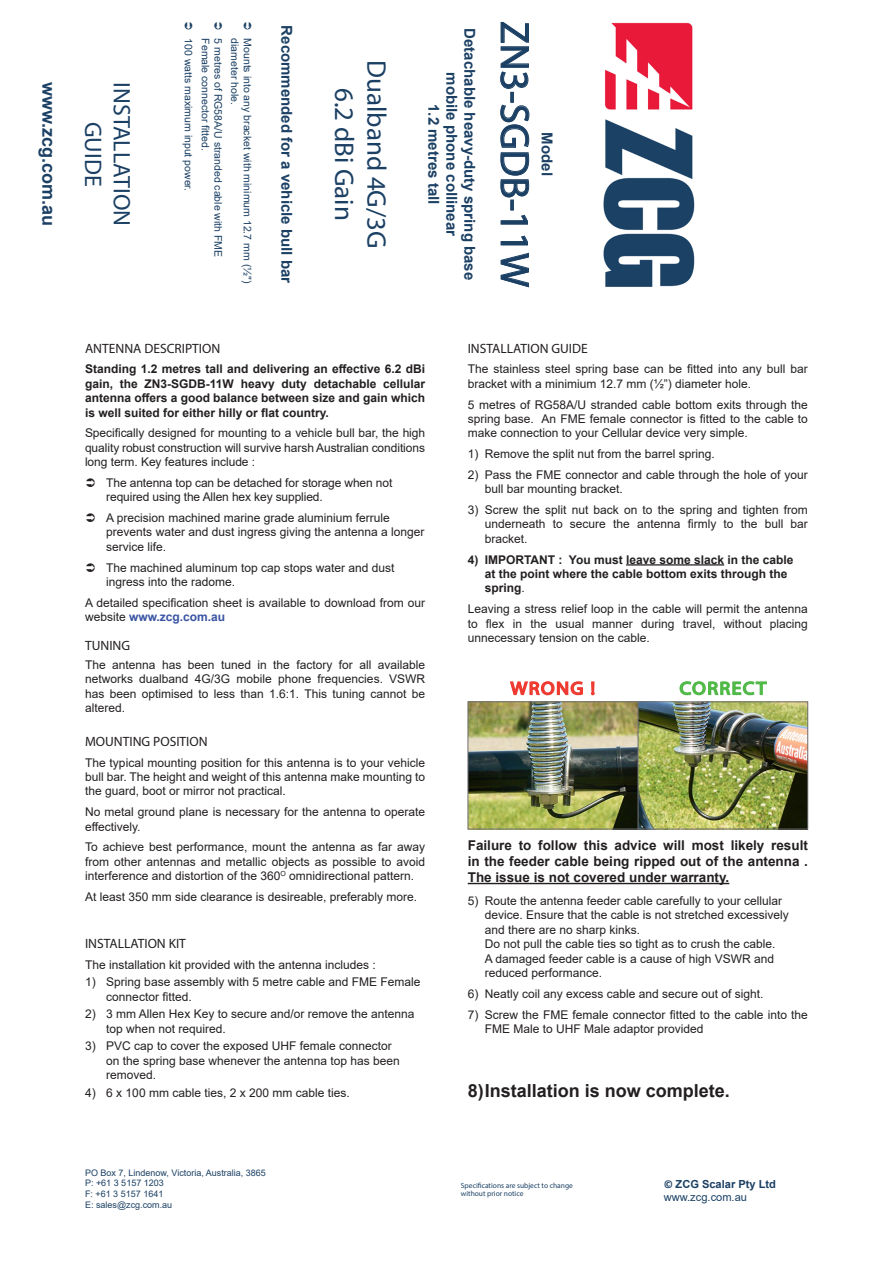
<style>
.page{position:relative;width:893px;height:1263px;background:#fff}
.page>*{position:absolute;margin:0;border:0;box-sizing:border-box;transform-origin:0 0}
.t1{font:40.5px "Myriad Pro";color:#1b4064}
.t2{font:27px "Myriad Pro";color:#1b4064}
.t3{font:24px "Myriad Pro";color:#1b4064}
.t4{font:700 18px "Arial";color:#231f20}
.t5{font:700 18px "Arial";color:#1b4064}
.t6{font:18px "Myriad Pro";letter-spacing:.075em;color:#51b948;scale:1.1 1}
.t7{font:18px "Myriad Pro";letter-spacing:.075em;color:#ee3b32;scale:1.1 1}
.t8{font:700 15px/18px "Arial";color:#1b4064;text-align:center}
.t9{font:700 13.5px/16.2px "Arial";color:#231f20;text-align:justify}
.t10{font:13.5px "Myriad Pro";color:#231f20}
.t11{font:12px/14.4px "Arial";color:#231f20}
.t12{font:700 12px/14.4px "Arial";color:#231f20}
.t13{font:700 11.1px "Arial";color:#1b4064}
.t14{font:11.1px "Arial";color:#1b4064}
.t15{font:10.5px "Arial";color:#1b4064}
.t16{font:9px "Arial";color:#1b4064}
.t17{font:7.5px "Myriad Pro";color:#1b4064}
.s1{font-weight:700;color:#3853a3}
.s2{font-weight:400}
.s3{font-family:"Calibri"}
</style>
<div class="page">
<svg style="left:500px;top:22px;width:29px;height:67px"></svg>
<div style="left:510px;top:92px;width:4px;height:11px;border:1px solid #1b4064"></div>
<svg style="left:500px;top:104px;width:30px;height:94px"></svg>
<div style="left:510px;top:200px;width:4px;height:10px;border:1px solid #1b4064"></div>
<svg style="left:500px;top:215px;width:28px;height:10px"></svg>
<svg style="left:500px;top:235px;width:28px;height:11px"></svg>
<svg style="left:500px;top:252px;width:29px;height:36px"></svg>
<img style="left:603px;top:22px;width:91px;height:265px">
<hr style="left:626px;top:564px;width:98px;height:1px;background:#231f20">
<img style="left:470px;top:704px;width:336px;height:123px">
<div style="left:468px;top:702px;width:180px;height:127px;border:1px solid #6c6d70"></div>
<div style="left:638px;top:702px;width:170px;height:127px;border:1px solid #6c6d70"></div>
<svg style="left:509px;top:681px;width:75px;height:31px"></svg>
<svg style="left:591px;top:681px;width:4px;height:14px"></svg>
<svg style="left:679px;top:681px;width:88px;height:15px"></svg>
<hr style="left:468px;top:883px;width:261px;height:1px;background:#231f20">
<p class="t5" style="left:62px;top:82px;width:146px;rotate:90deg">www.zcg.com.au</p>
<p class="t3" style="left:108px;top:122px;width:66px;rotate:90deg">GUIDE</p>
<p class="t8" style="left:296px;top:25px;width:259px;rotate:90deg">Recommended for a vehicle bull bar</p>
<p class="t15" style="left:242px;top:38px;width:68px;rotate:90deg">diameter hole.</p>
<p class="t15" style="left:255px;top:38px;width:246px;rotate:90deg">Mounts into any bracket with minimum 12.7 mm (½")</p>
<p class="t15" style="left:213px;top:38px;width:114px;rotate:90deg">Female connector fitted.</p>
<p class="t15" style="left:225px;top:38px;width:220px;rotate:90deg">5 metres of RG58A/U stranded cable with FME</p>
<p class="t15" style="left:196px;top:38px;width:154px;rotate:90deg">100 watts maximum input power.</p>
<p class="t3" style="left:137px;top:82px;width:145px;rotate:90deg">INSTALLATION</p>
<p class="t2" style="left:361px;top:88px;width:134px;rotate:90deg">6.2 dBi Gain</p>
<p class="t2" style="left:393px;top:60px;width:190px;rotate:90deg">Dualband 4G/3G</p>
<p class="t8" style="left:478px;top:28px;width:253px;rotate:90deg">Detachable heavy-duty spring base mobile phone collinear</p>
<p class="t8" style="left:442px;top:104px;width:102px;rotate:90deg">1.2 metres tall</p>
<p class="t1" style="left:540px;top:21px;width:267px;rotate:90deg">ZN3-SGDB-11W</p>
<p class="t8" style="left:556px;top:132px;width:45px;rotate:90deg">Model</p>
<p class="t10" style="left:85px;top:340px;width:137px">ANTENNA DESCRIPTION</p>
<p class="t12" style="left:85px;top:362px;width:342px;text-align:justify">Standing 1.2 metres tall and delivering an effective 6.2 dBi gain, the ZN3-SGDB-11W heavy duty detachable cellular antenna offers a good balance between size and gain which is well suited for either hilly or flat country.</p>
<p class="t11" style="left:85px;top:426px;width:342px;text-align:justify">Specifically designed for mounting to a vehicle bull bar, the high quality robust construction will survive harsh Australian conditions long term. Key features include :</p>
<p class="t11" style="left:106px;top:475px;width:288px">The antenna top can be detached for storage when not required using the Allen hex key supplied.</p>
<p class="t11" style="left:106px;top:511px;width:320px">A precision machined marine grade aluminium ferrule prevents water and dust ingress giving the antenna a longer service life.</p>
<p class="t11" style="left:106px;top:560px;width:290px">The machined aluminum top cap stops water and dust ingress into the radome.</p>
<p class="t11" style="left:85px;top:595px;width:342px">A detailed specification sheet is available to download from our website <span class="s1">www.zcg.com.au</span></p>
<p class="t10" style="left:85px;top:637px;width:47px">TUNING</p>
<p class="t11" style="left:85px;top:657px;width:342px;text-align:justify">The antenna has been tuned in the factory for all available networks dualband 4G/3G mobile phone frequencies. VSWR has been optimised to less than 1.6:1. This tuning cannot be altered.</p>
<p class="t10" style="left:85px;top:733px;width:124px">MOUNTING POSITION</p>
<p class="t11" style="left:85px;top:755px;width:342px;text-align:justify">The typical mounting position for this antenna is to your vehicle bull bar. The height and weight of this antenna make mounting to the guard, boot or mirror not practical.</p>
<p class="t11" style="left:85px;top:805px;width:342px">No metal ground plane is necessary for the antenna to operate effectively.</p>
<p class="t11" style="left:85px;top:840px;width:342px;text-align:justify">To achieve best performance, mount the antenna as far away from other antennas and metallic objects as possible to avoid interference and distortion of the 360<sup>O</sup> omnidirectional pattern.</p>
<p class="t11" style="left:85px;top:889px;width:334px">At least 350 mm side clearance is desireable, preferably more.</p>
<p class="t10" style="left:85px;top:935px;width:102px">INSTALLATION KIT</p>
<p class="t11" style="left:85px;top:957px;width:292px">The installation kit provided with the antenna includes :</p>
<p class="t11" style="left:106px;top:975px;width:316px;text-indent:-21px">1) Spring base assembly with 5 metre cable and FME Female connector fitted.</p>
<p class="t11" style="left:106px;top:1007px;width:310px;text-indent:-21px">2) 3 mm Allen Hex Key to secure and/or remove the antenna top when not required.</p>
<p class="t11" style="left:106px;top:1039px;width:295px;text-indent:-21px">3) PVC cap to cover the exposed UHF female connector on the spring base whenever the antenna top has been removed.</p>
<p class="t11" style="left:85px;top:1085px;width:266px">4) 6 x 100 mm cable ties, 2 x 200 mm cable ties.</p>
<p class="t16" style="left:85px;top:1166px;width:182px">PO Box 7, Lindenow, Victoria, Australia, 3865</p>
<p class="t16" style="left:85px;top:1177px;width:80px">P: +61 3 5157 1203</p>
<p class="t16" style="left:85px;top:1187px;width:80px">F: +61 3 5157 1641</p>
<p class="t16" style="left:85px;top:1198px;width:89px">E: sales@zcg.com.au</p>
<p class="t10" style="left:468px;top:340px;width:121px">INSTALLATION GUIDE</p>
<p class="t11" style="left:468px;top:362px;width:342px">The stainless steel spring base can be fitted into any bull bar bracket with a minimium 12.7 mm (½”) diameter hole.</p>
<p class="t11" style="left:468px;top:397px;width:342px;text-align:justify">5 metres of RG58A/U stranded cable bottom exits through the spring base. An FME female connector is fitted to the cable to make connection to your Cellular device very simple.</p>
<p class="t11" style="left:468px;top:447px;width:249px">1) Remove the split nut from the barrel spring.</p>
<p class="t11" style="left:485px;top:467px;width:325px;text-indent:-17px">2) Pass the FME connector and cable through the hole of your bull bar mounting bracket.</p>
<p class="t11" style="left:485px;top:503px;width:325px;text-align:justify;text-indent:-17px">3) Screw the split nut back on to the spring and tighten from underneath to secure the antenna firmly to the bull bar bracket.</p>
<p class="t12" style="left:485px;top:552px;width:310px;text-indent:-17px">4) IMPORTANT : You must leave some slack in the cable at the point where the cable bottom exits through the spring<span class="s2">.</span></p>
<p class="t11" style="left:468px;top:602px;width:342px;text-align:justify">Leaving a stress relief loop in the cable will permit the antenna to flex in the usual manner during travel, without placing unnecessary tension on the cable.</p>
<p class="t7" style="left:510px;top:677px;width:78px">WRONG !</p>
<p class="t6" style="left:680px;top:677px;width:80px">CORRECT</p>
<p class="t9" style="left:468px;top:837px;width:342px">Failure to follow this advice will most likely result in the feeder cable being ripped out of the antenna .<br>The issue is not covered under warranty.</p>
<p class="t11" style="left:485px;top:893px;width:306px;text-indent:-17px">5) Route the antenna feeder cable carefully to your cellular device. Ensure that the cable is not stretched excessively and there are no sharp kinks.<br>Do not pull the cable ties so tight as to crush the cable.<br>A damaged feeder cable is a cause of high VSWR and reduced performance.</p>
<p class="t11" style="left:468px;top:986px;width:297px">6) Neatly coil any excess cable and secure out of sight.</p>
<p class="t11" style="left:485px;top:1007px;width:325px;text-indent:-17px">7) Screw the FME female connector fitted to the cable into the<br>FME Male to UHF Male adaptor provided</p>
<p class="t4" style="left:468px;top:1078px;width:264px">8)Installation is now complete.</p>
<p class="t17" style="left:461px;top:1180px;width:113px">Specifications are subject to change</p>
<p class="t17" style="left:461px;top:1189px;width:64px">without prior notice</p>
<p class="t13" style="left:664px;top:1177px;width:114px"><span class="s3">©</span> ZCG Scalar Pty Ltd</p>
<p class="t14" style="left:664px;top:1190px;width:85px">www.zcg.com.au</p>
</div>
